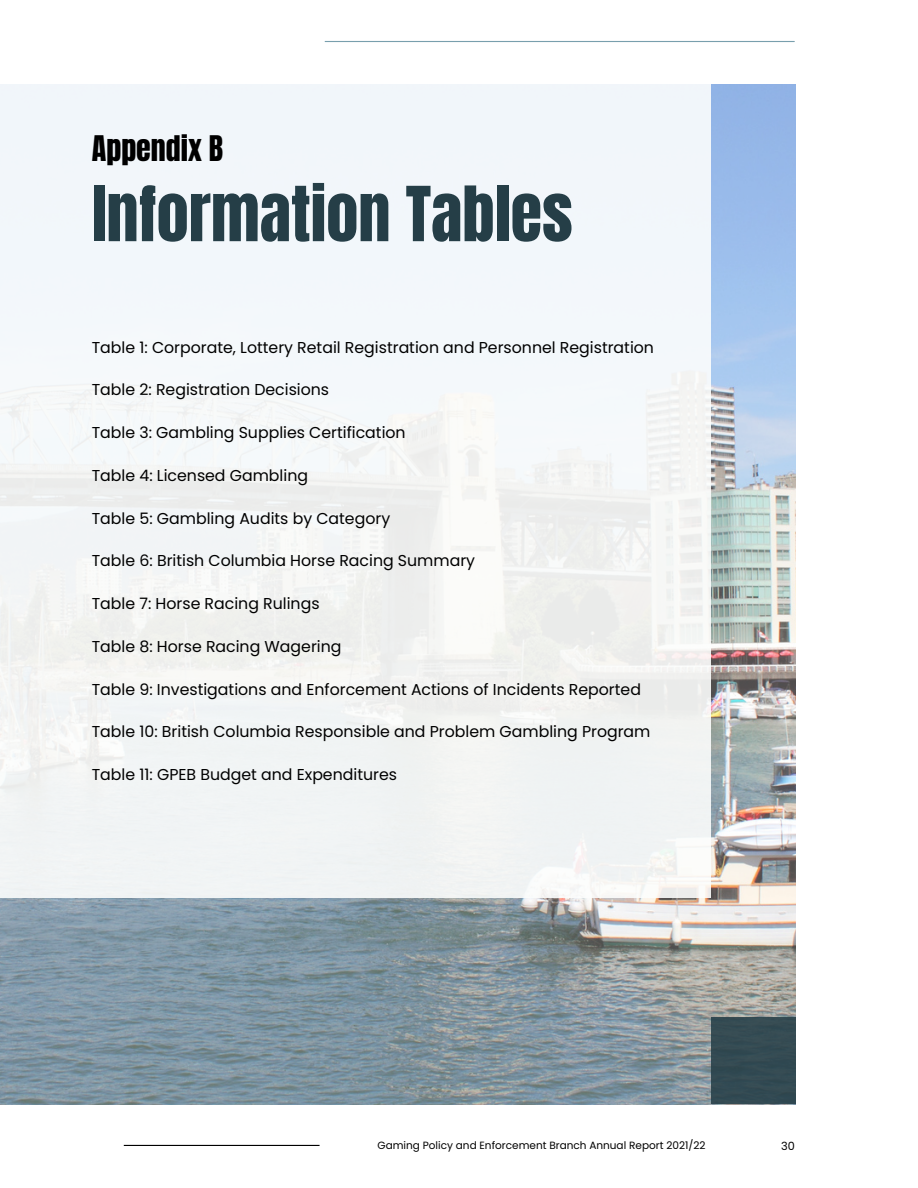
<style>
.page{position:relative;width:918px;height:1188px;background:#fff}
.page>*{position:absolute;margin:0;border:0;box-sizing:border-box;transform-origin:0 0}
.t1{font:64.5px "Anton";color:#253e47}
.t2{font:30px "Anton";color:#000}
.t3{font:15.75px "Poppins";color:#000}
.t4{font:11.25px "Poppins";color:#000}
.t5{font:10.5px "Poppins";color:#000}
</style>
<div class="page">
<img style="left:0;top:84px;width:795px;height:1020px">
<div style="left:711px;top:1017px;width:84px;height:87px;background:#344a53"></div>
<div style="left:0;top:84px;width:711px;height:813px;background:#f2f6f7"></div>
<hr style="left:124px;top:1145px;width:196px;height:1px;background:#000">
<hr style="left:325px;top:41px;width:469px;height:1px;background:#789fad">
<h2 class="t2" style="left:92px;top:127px;width:133px">Appendix B</h2>
<h1 class="t1" style="left:92px;top:168px;width:482px">Information Tables</h1>
<p class="t3" style="left:92px;top:336px;width:564px">Table 1: Corporate, Lottery Retail Registration and Personnel Registration</p>
<p class="t3" style="left:92px;top:379px;width:239px">Table 2: Registration Decisions</p>
<p class="t3" style="left:92px;top:422px;width:315px">Table 3: Gambling Supplies Certification</p>
<p class="t3" style="left:92px;top:464px;width:218px">Table 4: Licensed Gambling</p>
<p class="t3" style="left:92px;top:507px;width:300px">Table 5: Gambling Audits by Category</p>
<p class="t3" style="left:92px;top:550px;width:385px">Table 6: British Columbia Horse Racing Summary</p>
<p class="t3" style="left:92px;top:593px;width:229px">Table 7: Horse Racing Rulings</p>
<p class="t3" style="left:92px;top:635px;width:251px">Table 8: Horse Racing Wagering</p>
<p class="t3" style="left:92px;top:678px;width:551px">Table 9: Investigations and Enforcement Actions of Incidents Reported</p>
<p class="t3" style="left:92px;top:721px;width:560px">Table 10: British Columbia Responsible and Problem Gambling Program</p>
<p class="t3" style="left:92px;top:764px;width:307px">Table 11: GPEB Budget and Expenditures</p>
<p class="t5" style="left:378px;top:1138px;width:329px">Gaming Policy and Enforcement Branch Annual Report 2021/22</p>
<p class="t4" style="left:781px;top:1138px;width:15px">30</p>
</div>
